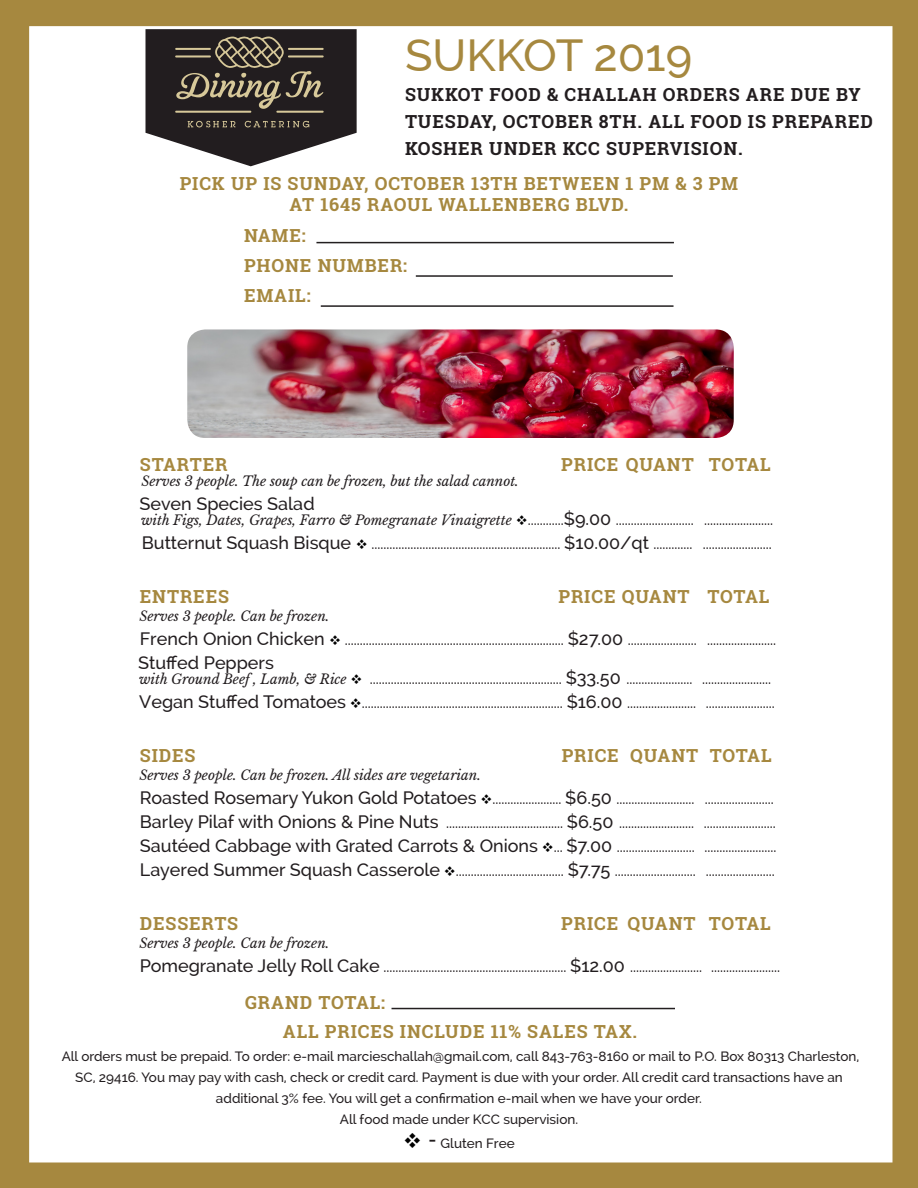
<style>
.page{position:relative;width:918px;height:1188px;background:#a6883f}
.page>*{position:absolute;margin:0;border:0;box-sizing:border-box;transform-origin:0 0}
.t1{font:500 45px "Raleway";color:#a6883f}
.t2{font:700 18px "Roboto Slab";letter-spacing:.05em;color:#a6883f}
.t3{font:700 18px/27px "Roboto Slab";letter-spacing:.05em;color:#221d1f}
.t4{font:500 18px "Raleway";color:#221d1f}
.t5{font:500 15px "Raleway";color:#221d1f}
.t6{font:500 13.5px/21px "Raleway";color:#221d1f;text-align:center}
.t7{font:italic 13.5px "Libre Baskerville";color:#221d1f}
.s1{font-family:"Libre Baskerville";font-weight:400;font-style:italic;font-size:13.5px}
.s2{color:#000}
.s3{font-size:18px}
.s4{font-family:"Roboto Slab";font-weight:400;font-size:24px}
</style>
<div class="page">
<div style="left:29px;top:26px;width:863px;height:1136px;background:#fff;border:2px solid #fff"></div>
<hr style="left:416px;top:275px;width:257px;height:2px;background:#231f20">
<hr style="left:321px;top:305px;width:353px;height:2px;background:#231f20">
<hr style="left:316px;top:242px;width:358px;height:1px;background:#231f20">
<svg style="left:146px;top:29px;width:211px;height:137px;background:#4e4845"></svg>
<img style="left:187px;top:329px;width:547px;height:109px">
<hr style="left:392px;top:1008px;width:283px;height:1px;background:#231f20">
<p class="t1" style="left:405px;top:29px;width:289px">SUKKOT 2019</p>
<p class="t3" style="left:405px;top:81px;width:457px">SUKKOT FOOD &amp; CHALLAH ORDERS ARE DUE BY</p>
<p class="t3" style="left:405px;top:108px;width:469px">TUESDAY, OCTOBER 8TH. ALL FOOD IS PREPARED<br>KOSHER UNDER KCC SUPERVISION.</p>
<p class="t2" style="left:180px;top:171px;width:560px">PICK UP IS SUNDAY, OCTOBER 13TH BETWEEN 1 PM &amp; 3 PM</p>
<p class="t2" style="left:290px;top:192px;width:340px">AT 1645 RAOUL WALLENBERG BLVD.</p>
<p class="t2" style="left:244px;top:223px;width:63px">NAME:</p>
<p class="t2" style="left:244px;top:253px;width:165px">PHONE NUMBER:</p>
<p class="t2" style="left:244px;top:283px;width:68px">EMAIL:</p>
<p class="t2" style="left:140px;top:452px;width:89px">STARTER</p>
<p class="t2" style="left:561px;top:452px;width:211px">PRICE QUANT TOTAL</p>
<p class="t7" style="left:141px;top:473px;width:379px">Serves 3 people. The soup can be frozen, but the salad cannot.</p>
<p class="t4" style="left:140px;top:493px;width:177px">Seven Species Salad</p>
<p class="t5" style="left:141px;top:511px;width:633px"><span class="s1">with Figs, Dates, Grapes, Farro &amp; Pomegranate Vinaigrette</span> <span class="s2">❖</span>............<span class="s3">$9.00</span> .......................... .......................</p>
<p class="t5" style="left:142px;top:535px;width:631px"><span class="s3">Butternut Squash Bisque</span> <span class="s2">❖</span> ............................................................... <span class="s3">$10.00/qt</span> ............. .......................</p>
<p class="t2" style="left:140px;top:584px;width:91px">ENTREES</p>
<p class="t2" style="left:558px;top:584px;width:212px">PRICE QUANT TOTAL</p>
<p class="t7" style="left:139px;top:608px;width:192px">Serves 3 people. Can be frozen.</p>
<p class="t5" style="left:140px;top:631px;width:638px"><span class="s3">French Onion Chicken</span> <span class="s2">❖</span> ......................................................................... <span class="s3">$27.00</span> ....................... .......................</p>
<p class="t4" style="left:138px;top:652px;width:137px">Stuffed Peppers</p>
<p class="t5" style="left:139px;top:670px;width:634px"><span class="s1">with Ground Beef , Lamb, &amp; Rice</span> <span class="s2">❖</span> ................................................................ <span class="s3">$33.50</span> ...................... .......................</p>
<p class="t5" style="left:139px;top:694px;width:637px"><span class="s3">Vegan Stuffed Tomatoes</span> <span class="s2">❖</span>................................................................... <span class="s3">$16.00</span> ....................... .......................</p>
<p class="t2" style="left:140px;top:743px;width:57px">SIDES</p>
<p class="t2" style="left:562px;top:743px;width:211px">PRICE QUANT TOTAL</p>
<p class="t7" style="left:139px;top:767px;width:343px">Serves 3 people. Can be frozen. All sides are vegetarian.</p>
<p class="t5" style="left:140px;top:790px;width:635px"><span class="s3">Roasted Rosemary Yukon Gold Potatoes</span> <span class="s2">❖</span>....................... <span class="s3">$6.50</span> .......................... .......................</p>
<p class="t5" style="left:140px;top:814px;width:638px"><span class="s3">Barley Pilaf with Onions &amp; Pine Nuts</span> ....................................... <span class="s3">$6.50</span> ......................... ........................</p>
<p class="t5" style="left:140px;top:838px;width:638px"><span class="s3">Sautéed Cabbage with Grated Carrots &amp; Onions</span> <span class="s2">❖</span>... <span class="s3">$7.00</span> .......................... ........................</p>
<p class="t5" style="left:140px;top:862px;width:636px"><span class="s3">Layered Summer Squash Casserole</span> <span class="s2">❖</span>.................................... <span class="s3">$7.75</span> ........................... .......................</p>
<p class="t2" style="left:140px;top:911px;width:100px">DESSERTS</p>
<p class="t2" style="left:561px;top:911px;width:211px">PRICE QUANT TOTAL</p>
<p class="t7" style="left:139px;top:935px;width:192px">Serves 3 people. Can be frozen.</p>
<p class="t5" style="left:140px;top:958px;width:642px"><span class="s3">Pomegranate Jelly Roll Cake</span> ............................................................. <span class="s3">$12.00</span> ........................ .......................</p>
<p class="t2" style="left:245px;top:990px;width:142px">GRAND TOTAL:</p>
<p class="t2" style="left:283px;top:1019px;width:356px">ALL PRICES INCLUDE 11% SALES TAX.</p>
<p class="t6" style="left:62px;top:1046px;width:799px">All orders must be prepaid. To order: e-mail marcieschallah@gmail.com, call 843-763-8160 or mail to P.O. Box 80313 Charleston,<br>SC, 29416. You may pay with cash, check or credit card. Payment is due with your order. All credit card transactions have an additional 3% fee. You will get a confirmation e-mail when we have your order.</p>
<p class="t6" style="left:340px;top:1109px;width:240px">All food made under KCC supervision.</p>
<p class="t6" style="left:403px;top:1133px;width:113px"><span class="s2">❖</span> <span class="s4">-</span> Gluten Free</p>
</div>
